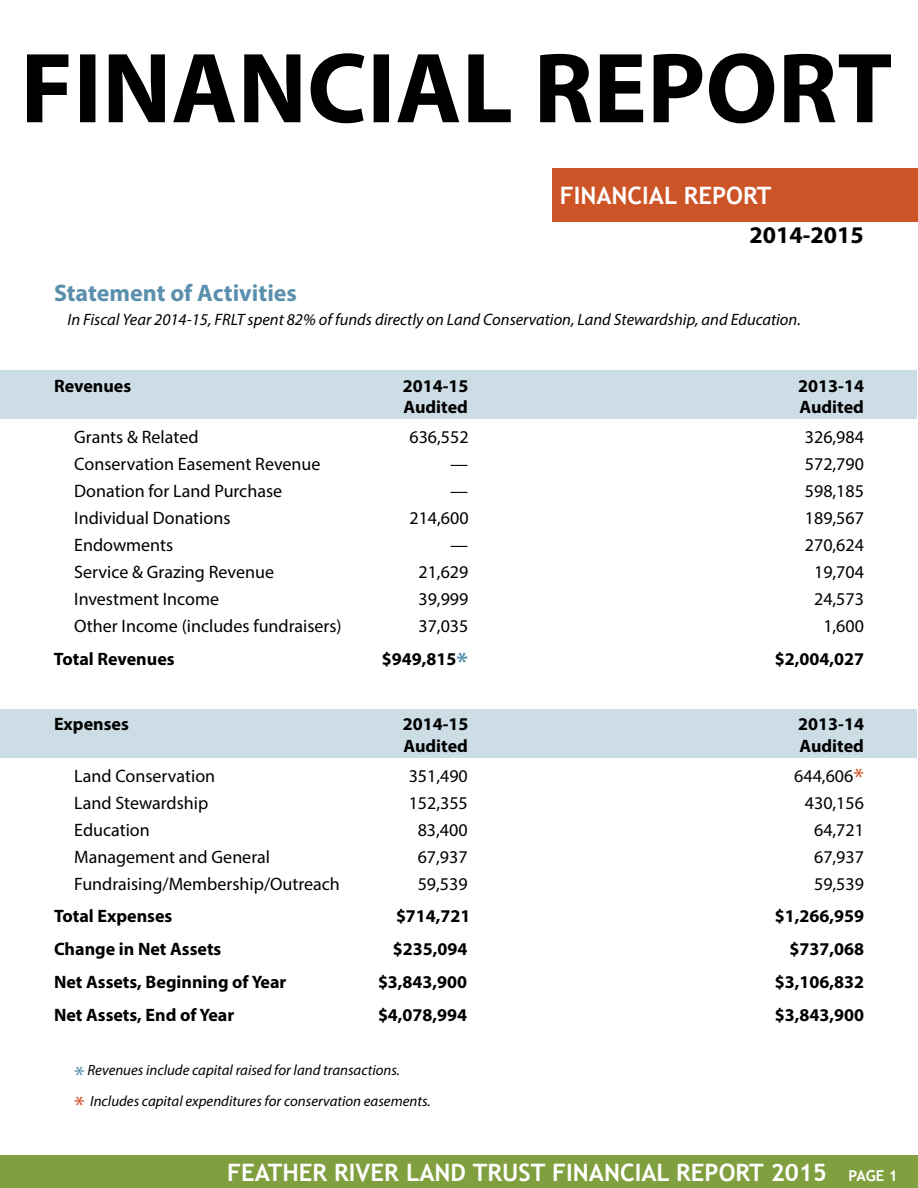
<style>
.page{position:relative;width:918px;height:1188px;background:#fff}
.page>*{position:absolute;margin:0;border:0;box-sizing:border-box;transform-origin:0 0}
.t1{font:700 24px "Trebuchet MS";color:#fff}
.t2{font:700 24px "Myriad Pro";color:#5a90ae}
.t3{font:700 24px "Myriad Pro";color:#000}
.t4{font:18px "Myriad Pro";color:#000}
.t5{font:700 18px "Myriad Pro";color:#000}
.t6{font:italic 16.5px "Myriad Pro";color:#000}
.t7{font:italic 14.85px/30.6px "Myriad Pro";color:#000}
.s1{font-size:25.5px;color:#5a90ae}
.s2{font-size:25.5px;color:#cd5427}
.s3{font-style:normal;font-size:25.5px;color:#5a90ae}
.s4{font-style:normal;font-size:25.5px;color:#cd5427}
.s5{font-size:15px}
</style>
<div class="page">
<div style="left:1px;top:371px;width:916px;height:48px;background:#cddde6"></div>
<div style="left:1px;top:710px;width:916px;height:48px;background:#cddde6"></div>
<div style="left:0;top:1156px;width:918px;height:32px;background:#80a040"></div>
<svg style="left:27px;top:53px;width:864px;height:70px"></svg>
<div style="left:553px;top:168px;width:365px;height:54px;background:#cd5427"></div>
<h1 class="t2" style="left:54px;top:277px;width:245px">Statement of Activities</h1>
<h1 class="t1" style="left:560px;top:181px;width:213px">FINANCIAL REPORT</h1>
<h1 class="t3" style="left:749px;top:219px;width:116px">2014-2015</h1>
<p class="t6" style="left:68px;top:310px;width:735px">In Fiscal Year 2014-15, FRLT spent 82% of funds directly on Land Conservation, Land Stewardship, and Education.</p>
<p class="t5" style="left:54px;top:374px;width:79px">Revenues</p>
<p class="t5" style="left:403px;top:374px;width:67px">2014-15</p>
<p class="t5" style="left:798px;top:374px;width:67px">2013-14</p>
<p class="t5" style="left:404px;top:395px;width:66px">Audited</p>
<p class="t5" style="left:800px;top:395px;width:66px">Audited</p>
<p class="t4" style="left:74px;top:426px;width:126px">Grants &amp; Related</p>
<p class="t4" style="left:410px;top:426px;width:61px">636,552</p>
<p class="t4" style="left:805px;top:426px;width:61px">326,984</p>
<p class="t4" style="left:74px;top:453px;width:248px">Conservation Easement Revenue</p>
<p class="t4" style="left:450px;top:453px;width:19px">—</p>
<p class="t4" style="left:805px;top:453px;width:61px">572,790</p>
<p class="t4" style="left:74px;top:480px;width:209px">Donation for Land Purchase</p>
<p class="t4" style="left:450px;top:480px;width:19px">—</p>
<p class="t4" style="left:805px;top:480px;width:61px">598,185</p>
<p class="t4" style="left:74px;top:507px;width:158px">Individual Donations</p>
<p class="t4" style="left:410px;top:507px;width:61px">214,600</p>
<p class="t4" style="left:805px;top:507px;width:61px">189,567</p>
<p class="t4" style="left:74px;top:534px;width:101px">Endowments</p>
<p class="t4" style="left:450px;top:534px;width:19px">—</p>
<p class="t4" style="left:805px;top:534px;width:61px">270,624</p>
<p class="t4" style="left:74px;top:561px;width:201px">Service &amp; Grazing Revenue</p>
<p class="t4" style="left:418px;top:561px;width:51px">21,629</p>
<p class="t4" style="left:814px;top:561px;width:51px">19,704</p>
<p class="t4" style="left:74px;top:588px;width:146px">Investment Income</p>
<p class="t4" style="left:418px;top:588px;width:51px">39,999</p>
<p class="t4" style="left:814px;top:588px;width:51px">24,573</p>
<p class="t4" style="left:74px;top:615px;width:269px">Other Income (includes fundraisers)</p>
<p class="t4" style="left:418px;top:615px;width:51px">37,035</p>
<p class="t4" style="left:823px;top:615px;width:42px">1,600</p>
<p class="t5" style="left:54px;top:647px;width:122px">Total Revenues</p>
<p class="t5" style="left:382px;top:647px;width:88px">$949,815<span class="s1">*</span></p>
<p class="t5" style="left:775px;top:647px;width:91px">$2,004,027</p>
<p class="t5" style="left:54px;top:712px;width:76px">Expenses</p>
<p class="t5" style="left:403px;top:712px;width:67px">2014-15</p>
<p class="t5" style="left:798px;top:712px;width:67px">2013-14</p>
<p class="t5" style="left:404px;top:734px;width:66px">Audited</p>
<p class="t5" style="left:800px;top:734px;width:66px">Audited</p>
<p class="t4" style="left:74px;top:764px;width:142px">Land Conservation</p>
<p class="t4" style="left:409px;top:764px;width:61px">351,490</p>
<p class="t4" style="left:794px;top:764px;width:71px">644,606<span class="s2">*</span></p>
<p class="t4" style="left:74px;top:791px;width:136px">Land Stewardship</p>
<p class="t4" style="left:409px;top:791px;width:61px">152,355</p>
<p class="t4" style="left:805px;top:791px;width:61px">430,156</p>
<p class="t4" style="left:74px;top:818px;width:77px">Education</p>
<p class="t4" style="left:418px;top:818px;width:51px">83,400</p>
<p class="t4" style="left:814px;top:818px;width:51px">64,721</p>
<p class="t4" style="left:74px;top:845px;width:197px">Management and General</p>
<p class="t4" style="left:418px;top:845px;width:51px">67,937</p>
<p class="t4" style="left:814px;top:845px;width:51px">67,937</p>
<p class="t4" style="left:74px;top:872px;width:267px">Fundraising/Membership/Outreach</p>
<p class="t4" style="left:418px;top:872px;width:51px">59,539</p>
<p class="t4" style="left:814px;top:872px;width:51px">59,539</p>
<p class="t5" style="left:54px;top:905px;width:120px">Total Expenses</p>
<p class="t5" style="left:396px;top:905px;width:76px">$714,721</p>
<p class="t5" style="left:775px;top:905px;width:91px">$1,266,959</p>
<p class="t5" style="left:54px;top:938px;width:169px">Change in Net Assets</p>
<p class="t5" style="left:393px;top:938px;width:76px">$235,094</p>
<p class="t5" style="left:789px;top:938px;width:76px">$737,068</p>
<p class="t5" style="left:54px;top:971px;width:234px">Net Assets, Beginning of Year</p>
<p class="t5" style="left:378px;top:971px;width:91px">$3,843,900</p>
<p class="t5" style="left:775px;top:971px;width:91px">$3,106,832</p>
<p class="t5" style="left:54px;top:1004px;width:182px">Net Assets, End of Year</p>
<p class="t5" style="left:378px;top:1004px;width:91px">$4,078,994</p>
<p class="t5" style="left:775px;top:1004px;width:91px">$3,843,900</p>
<p class="t7" style="left:74px;top:1055px;width:358px"><span class="s3">*</span> Revenues include capital raised for land transactions.<br><span class="s4">*</span> Includes capital expenditures for conservation easements.</p>
<h1 class="t1" style="left:227px;top:1157px;width:672px">FEATHER RIVER LAND TRUST FINANCIAL REPORT 2015 <span class="s5">PAGE 1</span></h1>
</div>
